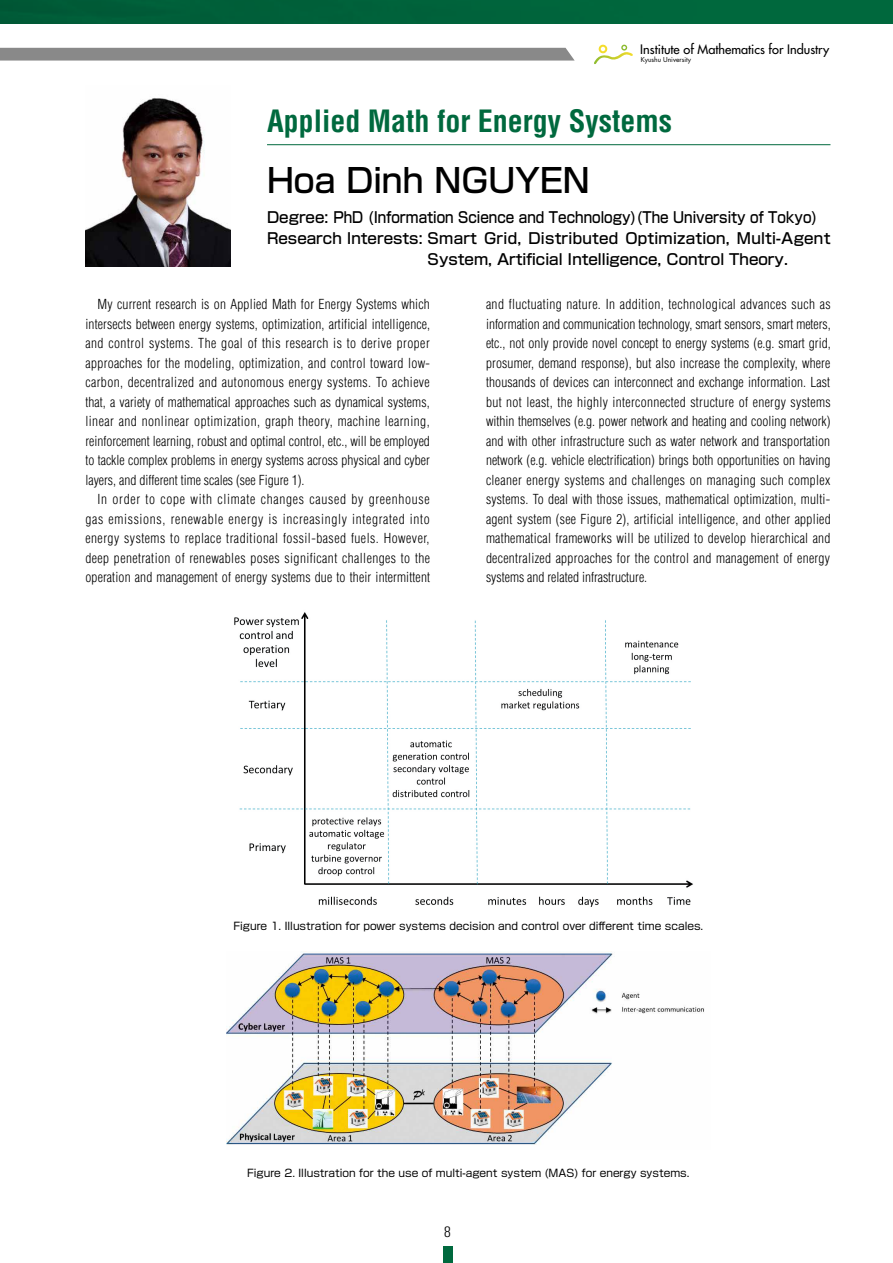
<style>
.page{position:relative;width:893px;height:1263px;background:#fff}
.page>*{position:absolute;margin:0;border:0;box-sizing:border-box;transform-origin:0 0}
.t1{font:500 33px "Shin Go Pro";color:#000}
.t2{font:700 condensed 30px "Helvetica";color:#00693e}
.t3{font:500 15px "Shin Go Pro";color:#000}
.t4{font:300 condensed 15px "Univers";color:#000}
.t5{font:300 condensed 13.5px/19.5px "Helvetica";color:#000;text-align:justify}
.t6{font:12.75px "Futura";color:#000}
.t7{font:10.5px "Shin Go Pro";color:#000}
.t8{font:6.75px "Futura";color:#000}
</style>
<div class="page">
<img style="left:85px;top:98px;width:145px;height:169px">
<svg style="left:0;top:48px;width:575px;height:13px;background:#8d8d8d"></svg>
<hr style="left:267px;top:144px;width:563px;height:1px;background:#00693e">
<img style="left:234px;top:612px;width:459px;height:295px">
<img style="left:226px;top:953px;width:478px;height:192px">
<svg style="left:594px;top:45px;width:39px;height:19px"></svg>
<div style="left:443px;top:1246px;width:9px;height:17px;background:#00693e"></div>
<div style="left:0;top:0;width:893px;height:24px;background:#00623b"></div>
<p class="t6" style="left:640px;top:41px;width:191px">Institute of Mathematics for Industry</p>
<p class="t8" style="left:641px;top:55px;width:52px">Kyushu University</p>
<h2 class="t2" style="left:267px;top:102px;width:406px">Applied Math for Energy Systems</h2>
<h1 class="t1" style="left:267px;top:153px;width:324px">Hoa Dinh NGUYEN</h1>
<p class="t3" style="left:267px;top:205px;width:552px">Degree: PhD (Information Science and Technology)(The University of Tokyo)</p>
<p class="t3" style="left:267px;top:226px;width:565px">Research Interests: Smart Grid, Distributed Optimization, Multi-Agent</p>
<p class="t3" style="left:428px;top:247px;width:362px">System, Artificial Intelligence, Control Theory.</p>
<p class="t5" style="left:85px;top:295px;width:346px;text-indent:12px">My current research is on Applied Math for Energy Systems which intersects between energy systems, optimization, artificial intelligence, and control systems. The goal of this research is to derive proper approaches for the modeling, optimization, and control toward low&shy;carbon, decentralized and autonomous energy systems. To achieve that, a variety of mathematical approaches such as dynamical systems, linear and nonlinear optimization, graph theory, machine learning, reinforcement learning, robust and optimal control, etc., will be employed to tackle complex problems in energy systems across physical and cyber layers, and different time scales (see Figure 1).</p>
<p class="t5" style="left:85px;top:490px;width:346px;text-indent:12px">In order to cope with climate changes caused by greenhouse gas emissions, renewable energy is increasingly integrated into energy systems to replace traditional fossil-based fuels. However, deep penetration of renewables poses significant challenges to the operation and management of energy systems due to their intermittent</p>
<p class="t5" style="left:486px;top:295px;width:346px">and fluctuating nature. In addition, technological advances such as information and communication technology, smart sensors, smart meters, etc., not only provide novel concept to energy systems (e.g. smart grid, prosumer, demand response), but also increase the complexity, where thousands of devices can interconnect and exchange information. Last but not least, the highly interconnected structure of energy systems within themselves (e.g. power network and heating and cooling network) and with other infrastructure such as water network and transportation network (e.g. vehicle electrification) brings both opportunities on having cleaner energy systems and challenges on managing such complex systems. To deal with those issues, mathematical optimization, multi&shy;agent system (see Figure 2), artificial intelligence, and other applied mathematical frameworks will be utilized to develop hierarchical and decentralized approaches for the control and management of energy systems and related infrastructure.</p>
<p class="t7" style="left:234px;top:918px;width:471px">Figure 1. Illustration for power systems decision and control over different time scales.</p>
<p class="t7" style="left:247px;top:1164px;width:444px">Figure 2. Illustration for the use of multi-agent system (MAS) for energy systems.</p>
<p class="t4" style="left:444px;top:1223px;width:8px">8</p>
</div>
